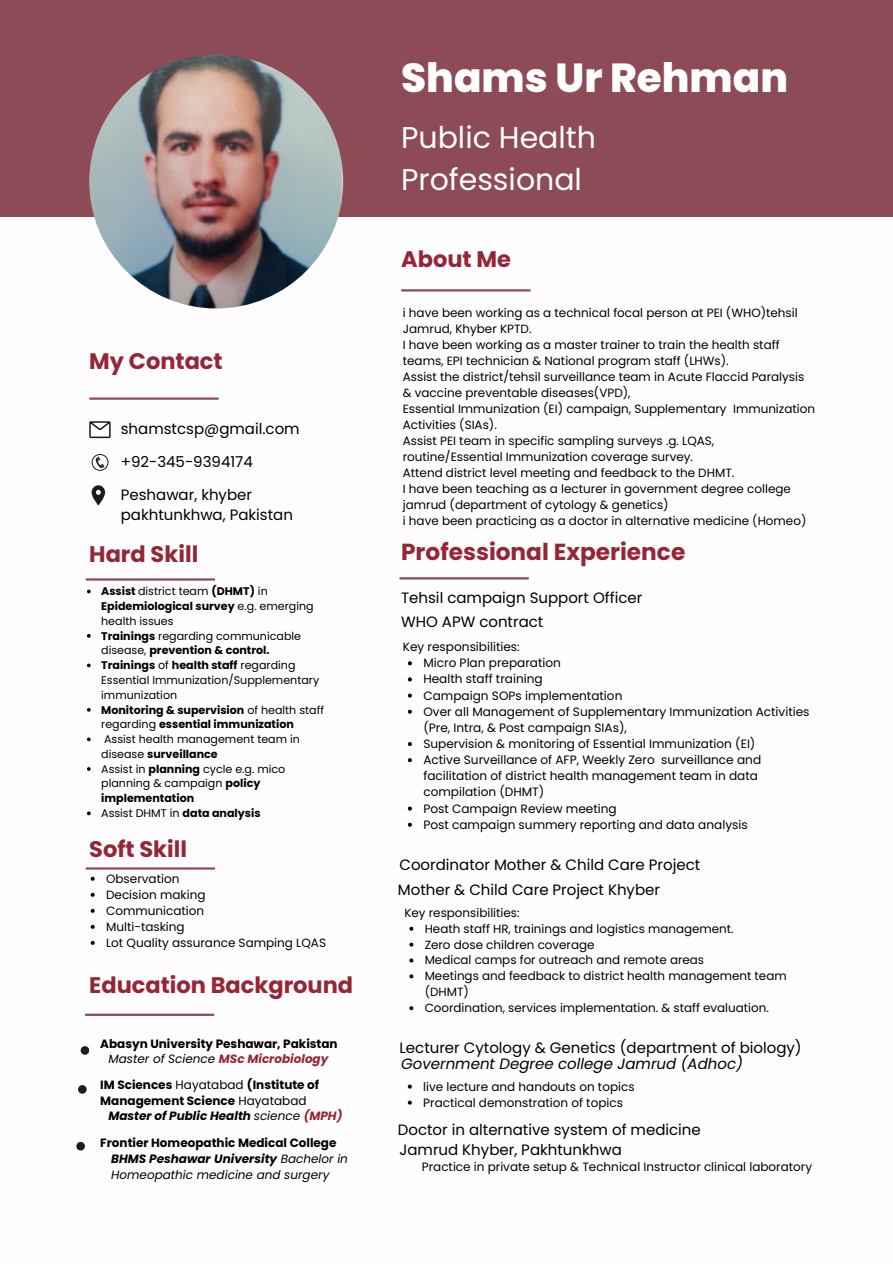
<style>
.page{position:relative;width:893px;height:1264px;background:#fff}
.page>*{position:absolute;margin:0;border:0;box-sizing:border-box;transform-origin:0 0}
.t1{font:800 40.5px "Poppins";color:#fff}
.t2{font:30px/41.5px "Poppins";color:#fff}
.t3{font:700 23.25px "Poppins";color:#942637}
.t4{font:700 22.5px "Poppins";color:#942637}
.t5{font:15px/20.2px "Poppins";color:#000}
.t6{font:italic 15px "Poppins";color:#000}
.t7{font:12.15px/16.2px "Poppins";color:#000}
.t8{font:12px/15.9px "Poppins";color:#000}
.t9{font:700 12px/14.7px "Poppins";color:#000;text-align:center}
.t10{font:italic 12px/15.9px "Poppins";color:#000}
.t11{font:italic 700 12px "Poppins";color:#000}
.t12{font:11.85px/15.9px "Poppins";color:#000}
.t13{font:11.1px/14.9px "Poppins";color:#000}
.s1{font-weight:700}
.s2{font-weight:400;font-style:italic}
.s3{font-style:italic;color:#942637}
.s4{font-weight:400}
.s5{color:#942637}
.s6{font-weight:700;font-style:normal}
</style>
<div class="page">
<div style="left:0;top:0;width:892px;height:216px;background:#8d4b55"></div>
<img style="left:89px;top:55px;width:254px;height:253px;border-radius:50%">
<hr style="left:401px;top:289px;width:129px;height:2px;background:#8d4b55">
<hr style="left:399px;top:577px;width:130px;height:2px;background:#8d4b55">
<hr style="left:86px;top:578px;width:129px;height:2px;background:#8d4b55">
<hr style="left:86px;top:867px;width:129px;height:2px;background:#8d4b55">
<hr style="left:85px;top:1013px;width:129px;height:2px;background:#8d4b55">
<hr style="left:89px;top:397px;width:129px;height:3px;background:#8d4b55">
<svg style="left:89px;top:421px;width:22px;height:17px"></svg>
<svg style="left:92px;top:454px;width:16px;height:17px"></svg>
<svg style="left:92px;top:485px;width:13px;height:20px"></svg>
<div style="left:81px;top:1046px;width:8px;height:8px;background:#1b1c1f;border-radius:50%"></div>
<div style="left:78px;top:1085px;width:9px;height:8px;background:#1b1c1f;border-radius:50%"></div>
<svg style="left:76px;top:1141px;width:9px;height:9px"></svg>
<svg style="left:87px;top:589px;width:4px;height:4px"></svg>
<svg style="left:87px;top:634px;width:4px;height:3px"></svg>
<svg style="left:87px;top:663px;width:4px;height:4px"></svg>
<svg style="left:87px;top:708px;width:4px;height:3px"></svg>
<svg style="left:87px;top:737px;width:4px;height:4px"></svg>
<svg style="left:87px;top:767px;width:4px;height:3px"></svg>
<svg style="left:87px;top:811px;width:4px;height:4px"></svg>
<svg style="left:91px;top:876px;width:4px;height:4px"></svg>
<svg style="left:91px;top:892px;width:4px;height:4px"></svg>
<svg style="left:91px;top:908px;width:4px;height:4px"></svg>
<svg style="left:91px;top:924px;width:4px;height:4px"></svg>
<svg style="left:91px;top:940px;width:4px;height:4px"></svg>
<svg style="left:408px;top:661px;width:4px;height:4px"></svg>
<svg style="left:408px;top:677px;width:4px;height:4px"></svg>
<svg style="left:408px;top:693px;width:4px;height:4px"></svg>
<svg style="left:408px;top:709px;width:4px;height:4px"></svg>
<svg style="left:408px;top:742px;width:4px;height:4px"></svg>
<svg style="left:408px;top:758px;width:4px;height:4px"></svg>
<svg style="left:408px;top:806px;width:4px;height:4px"></svg>
<svg style="left:408px;top:822px;width:4px;height:4px"></svg>
<svg style="left:409px;top:926px;width:4px;height:4px"></svg>
<svg style="left:409px;top:942px;width:4px;height:4px"></svg>
<svg style="left:409px;top:958px;width:4px;height:4px"></svg>
<svg style="left:409px;top:974px;width:4px;height:4px"></svg>
<svg style="left:409px;top:1006px;width:4px;height:4px"></svg>
<svg style="left:408px;top:1084px;width:4px;height:4px"></svg>
<svg style="left:408px;top:1100px;width:4px;height:4px"></svg>
<h3 class="t4" style="left:89px;top:345px;width:135px">My Contact</h3>
<p class="t5" style="left:121px;top:419px;width:180px">shamstcsp@gmail.com</p>
<p class="t5" style="left:121px;top:451px;width:133px">+92-345-9394174</p>
<p class="t5" style="left:121px;top:484px;width:174px">Peshawar, khyber pakhtunkhwa, Pakistan</p>
<h3 class="t4" style="left:89px;top:538px;width:110px">Hard Skill</h3>
<p class="t13" style="left:101px;top:584px;width:224px"><span class="s1">Assist</span> district team <span class="s1">(DHMT)</span> in<br><span class="s1">Epidemiological survey</span> e.g. emerging health issues<br><span class="s1">Trainings</span> regarding communicable disease, <span class="s1">prevention &amp; control.<br>Trainings</span> of <span class="s1">health staff</span> regarding<br>Essential Immunization/Supplementary immunization<br><span class="s1">Monitoring &amp; supervision</span> of health staff regarding <span class="s1">essential immunization<br></span>Assist health management team in disease <span class="s1">surveillance<br></span>Assist in <span class="s1">planning</span> cycle e.g. mico planning &amp; campaign <span class="s1">policy implementation<br></span>Assist DHMT in <span class="s1">data analysis</span></p>
<h3 class="t4" style="left:89px;top:833px;width:99px">Soft Skill</h3>
<p class="t8" style="left:106px;top:870px;width:221px">Observation<br>Decision making<br>Communication<br>Multi-tasking<br>Lot Quality assurance Samping LQAS</p>
<h3 class="t4" style="left:89px;top:969px;width:265px">Education Background</h3>
<p class="t9" style="left:100px;top:1036px;width:239px">Abasyn University Peshawar, Pakistan<br><span class="s2">Master of Science</span> <span class="s3">MSc Microbiology</span></p>
<p class="t9" style="left:100px;top:1076px;width:220px;line-height:16px;text-align:left">IM Sciences <span class="s4">Hayatabad</span> (Institute of<br>Management Science <span class="s4">Hayatabad</span></p>
<p class="t11" style="left:108px;top:1107px;width:235px">Master of Public Health <span class="s4">science</span> <span class="s5">(MPH)</span></p>
<p class="t10" style="left:111px;top:1134px;width:238px;text-indent:-11px"><span class="s6">Frontier Homeopathic Medical College<br></span><span class="s1">BHMS Peshawar University</span> Bachelor in<br>Homeopathic medicine and surgery</p>
<h1 class="t1" style="left:401px;top:50px;width:388px">Shams Ur Rehman</h1>
<h2 class="t2" style="left:401px;top:117px;width:196px">Public Health<br>Professional</h2>
<h3 class="t4" style="left:401px;top:243px;width:111px">About Me</h3>
<p class="t8" style="left:403px;top:305px;width:413px">i have been working as a technical focal person at PEI (WHO)tehsil Jamrud, Khyber KPTD.<br>I have been working as a master trainer to train the health staff teams, EPI technician &amp; National program staff (LHWs).<br>Assist the district/tehsil surveillance team in Acute Flaccid Paralysis &amp; vaccine preventable diseases(VPD),<br>Essential Immunization (EI) campaign, Supplementary Immunization Activities (SIAs).<br>Assist PEI team in specific sampling surveys .g. LQAS, routine/Essential Immunization coverage survey.<br>Attend district level meeting and feedback to the DHMT.<br>I have been teaching as a lecturer in government degree college jamrud (department of cytology &amp; genetics)<br>i have been practicing as a doctor in alternative medicine (Homeo)</p>
<h3 class="t3" style="left:401px;top:535px;width:285px">Professional Experience</h3>
<p class="t5" style="left:401px;top:587px;width:243px">Tehsil campaign Support Officer</p>
<p class="t5" style="left:401px;top:611px;width:144px">WHO APW contract</p>
<p class="t7" style="left:403px;top:639px;width:118px">Key responsibilities:</p>
<p class="t7" style="left:423px;top:655px;width:387px">Micro Plan preparation<br>Health staff training<br>Campaign SOPs implementation<br>Over all Management of Supplementary Immunization Activities (Pre, Intra, &amp; Post campaign SIAs),<br>Supervision &amp; monitoring of Essential Immunization (EI)<br>Active Surveillance of AFP, Weekly Zero surveillance and facilitation of district health management team in data compilation (DHMT)<br>Post Campaign Review meeting<br>Post campaign summery reporting and data analysis</p>
<p class="t5" style="left:399px;top:854px;width:302px">Coordinator Mother &amp; Child Care Project</p>
<p class="t5" style="left:398px;top:879px;width:264px">Mother &amp; Child Care Project Khyber</p>
<p class="t12" style="left:404px;top:904px;width:117px">Key responsibilities:</p>
<p class="t12" style="left:424px;top:920px;width:363px">Heath staff HR, trainings and logistics management.<br>Zero dose children coverage<br>Medical camps for outreach and remote areas<br>Meetings and feedback to district health management team (DHMT)<br>Coordination, services implementation. &amp; staff evaluation.</p>
<p class="t5" style="left:399px;top:1037px;width:404px">Lecturer Cytology &amp; Genetics (department of biology)</p>
<p class="t6" style="left:401px;top:1053px;width:343px">Government Degree college Jamrud (Adhoc)</p>
<p class="t8" style="left:423px;top:1078px;width:213px">live lecture and handouts on topics<br>Practical demonstration of topics</p>
<p class="t5" style="left:398px;top:1120px;width:304px;line-height:19.8px">Doctor in alternative system of medicine<br>Jamrud Khyber, Pakhtunkhwa</p>
<p class="t8" style="left:422px;top:1158px;width:392px">Practice in private setup &amp; Technical Instructor clinical laboratory</p>
</div>
